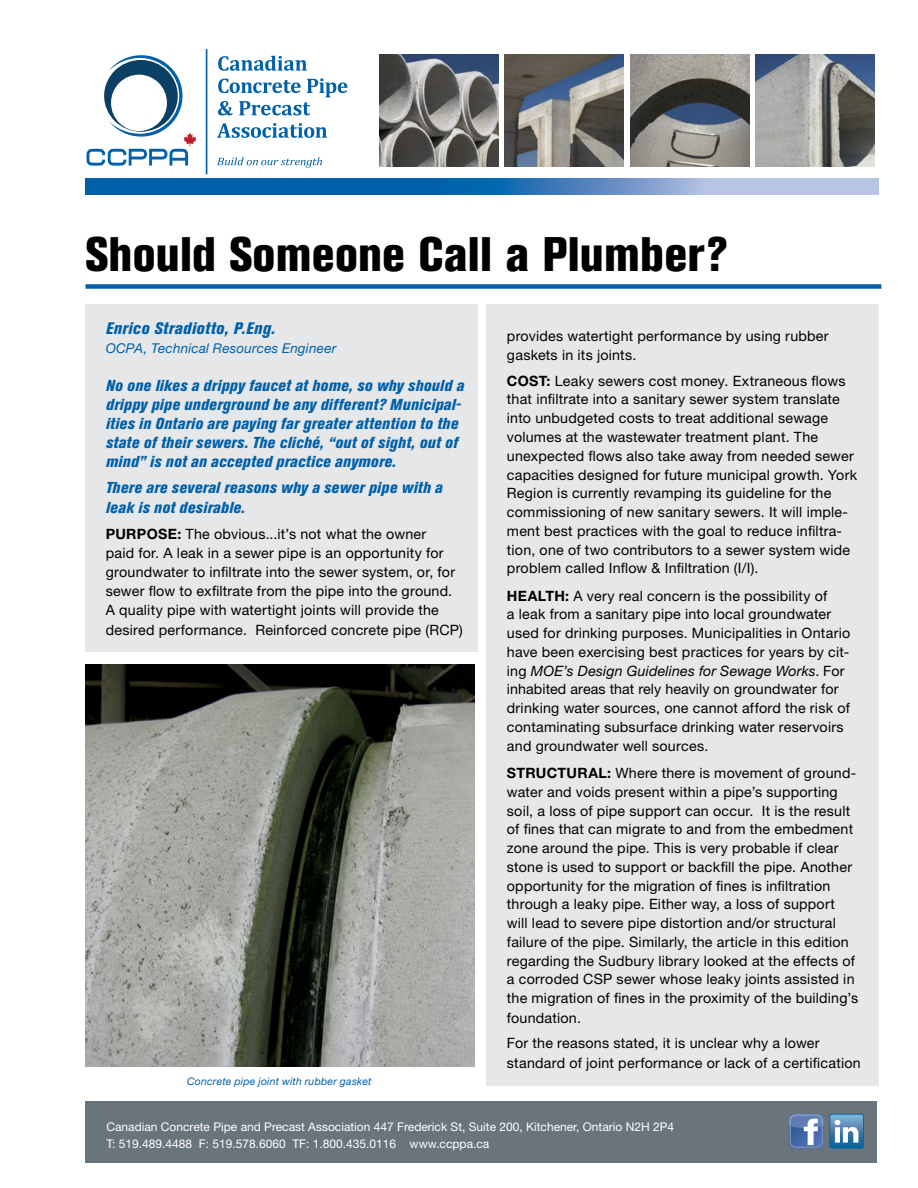
<style>
.page{position:relative;width:918px;height:1188px;background:#fff}
.page>*{position:absolute;margin:0;border:0;box-sizing:border-box;transform-origin:0 0}
.t1{font:800 condensed 48px "Akzidenz Grotesk BE";letter-spacing:.005em;color:#000}
.t2{font:italic 800 condensed 16.5px "Akzidenz Grotesk BE";letter-spacing:.025em;color:#0060a9}
.t3{font:italic 800 condensed 15.75px/19px "Akzidenz Grotesk BE";letter-spacing:.02em;color:#0060a9}
.t4{font:14.25px/18.8px "Helvetica Neue";letter-spacing:.015em;color:#000}
.t5{font:italic 13.5px "Helvetica Neue";letter-spacing:.015em;color:#0060a9}
.t6{font:12px/16.8px "Helvetica Neue";color:#fff}
.t7{font:italic 10.5px "Helvetica Neue";letter-spacing:.02em;color:#0060a9}
.s1{font-weight:700}
.s2{font-style:italic}
</style>
<div class="page">
<div style="left:86px;top:1101px;width:792px;height:61px;background:#6a747b"></div>
<svg style="left:789px;top:1114px;width:75px;height:35px;background:#6f93b9"></svg>
<div style="left:86px;top:284px;width:795px;height:5px;background:#0060a9"></div>
<img style="left:379px;top:54px;width:119px;height:112px">
<img style="left:756px;top:54px;width:119px;height:112px">
<img style="left:630px;top:54px;width:119px;height:112px">
<img style="left:505px;top:54px;width:119px;height:112px">
<svg style="left:86px;top:179px;width:793px;height:16px;background:#4082bd"></svg>
<img style="left:86px;top:665px;width:389px;height:401px">
<div style="left:86px;top:304px;width:392px;height:348px;background:#e6e7e8"></div>
<div style="left:487px;top:304px;width:392px;height:782px;background:#e6e7e8"></div>
<svg style="left:87px;top:55px;width:109px;height:111px"></svg>
<hr style="left:206px;top:49px;width:1px;height:125px;background:#0060a9">
<svg style="left:218px;top:56px;width:89px;height:15px"></svg>
<svg style="left:218px;top:79px;width:129px;height:36px"></svg>
<svg style="left:217px;top:123px;width:110px;height:15px"></svg>
<svg style="left:217px;top:157px;width:105px;height:11px"></svg>
<h1 class="t1" style="left:86px;top:227px;width:645px">Should Someone Call a Plumber?</h1>
<p class="t2" style="left:106px;top:319px;width:171px">Enrico Stradiotto, P.Eng.</p>
<p class="t5" style="left:106px;top:340px;width:232px">OCPA, Technical Resources Engineer</p>
<p class="t3" style="left:106px;top:376px;width:360px">No one likes a drippy faucet at home, so why should a drippy pipe underground be any different? Municipal&shy;ities in Ontario are paying far greater attention to the state of their sewers. The cliché, “out of sight, out of mind” is not an accepted practice anymore.</p>
<p class="t3" style="left:106px;top:478px;width:338px;line-height:19.5px">There are several reasons why a sewer pipe with a leak is not desirable.</p>
<p class="t4" style="left:106px;top:524px;width:359px;line-height:19.2px"><span class="s1">PURPOSE:</span> The obvious...it’s not what the owner<br>paid for. A leak in a sewer pipe is an opportunity for groundwater to infiltrate into the sewer system, or, for sewer flow to exfiltrate from the pipe into the ground.<br>A quality pipe with watertight joints will provide the desired performance. Reinforced concrete pipe (RCP)</p>
<p class="t7" style="left:187px;top:1075px;width:186px">Concrete pipe joint with rubber gasket</p>
<p class="t4" style="left:507px;top:327px;width:323px">provides watertight performance by using rubber gaskets in its joints.</p>
<p class="t4" style="left:507px;top:371px;width:352px"><span class="s1">COST:</span> Leaky sewers cost money. Extraneous flows that infiltrate into a sanitary sewer system translate into unbudgeted costs to treat additional sewage volumes at the wastewater treatment plant. The unexpected flows also take away from needed sewer capacities designed for future municipal growth. York Region is currently revamping its guideline for the commissioning of new sanitary sewers. It will imple&shy;ment best practices with the goal to reduce infiltra&shy;tion, one of two contributors to a sewer system wide problem called Inflow &amp; Infiltration (I/I).</p>
<p class="t4" style="left:507px;top:586px;width:345px"><span class="s1">HEALTH:</span> A very real concern is the possibility of<br>a leak from a sanitary pipe into local groundwater used for drinking purposes. Municipalities in Ontario have been exercising best practices for years by cit&shy;ing <span class="s2">MOE’s Design Guidelines for Sewage Works</span>. For inhabited areas that rely heavily on groundwater for drinking water sources, one cannot afford the risk of contaminating subsurface drinking water reservoirs and groundwater well sources.</p>
<p class="t4" style="left:507px;top:763px;width:353px"><span class="s1">STRUCTURAL:</span> Where there is movement of ground&shy;water and voids present within a pipe’s supporting soil, a loss of pipe support can occur. It is the result of fines that can migrate to and from the embedment zone around the pipe. This is very probable if clear stone is used to support or backfill the pipe. Another opportunity for the migration of fines is infiltration through a leaky pipe. Either way, a loss of support will lead to severe pipe distortion and/or structural failure of the pipe. Similarly, the article in this edition regarding the Sudbury library looked at the effects of a corroded CSP sewer whose leaky joints assisted in the migration of fines in the proximity of the building’s foundation.</p>
<p class="t4" style="left:507px;top:1034px;width:355px">For the reasons stated, it is unclear why a lower standard of joint performance or lack of a certification</p>
<p class="t6" style="left:106px;top:1119px;width:569px">Canadian Concrete Pipe and Precast Association 447 Frederick St, Suite 200, Kitchener, Ontario N2H 2P4<br>T: 519.489.4488 F: 519.578.6060 TF: 1.800.435.0116 www.ccppa.ca</p>
</div>
